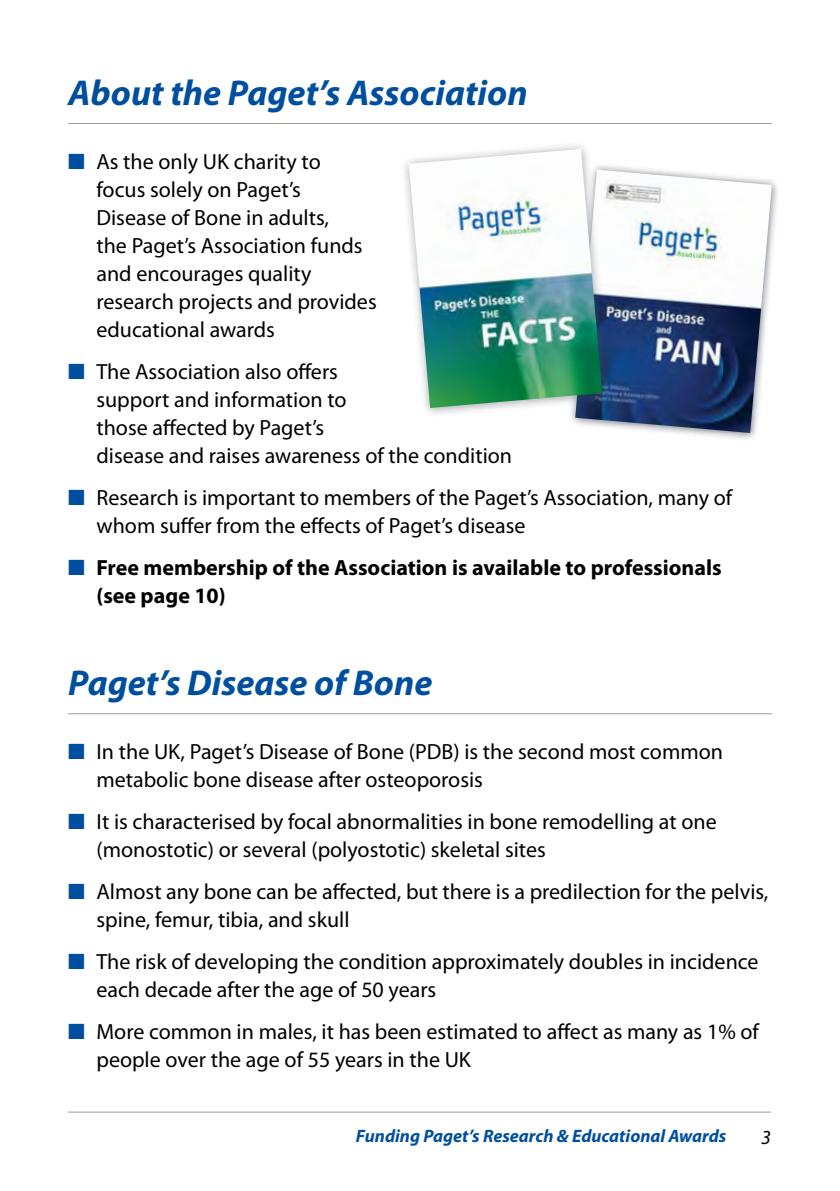
<style>
.page{position:relative;width:840px;height:1191px;background:#fff}
.page>*{position:absolute;margin:0;border:0;box-sizing:border-box;transform-origin:0 0}
.t1{font:italic 700 36px "Myriad Pro";color:#004f9f}
.t2{font:22px/28px "Myriad Pro";color:#000}
.t3{font:700 22px/28px "Myriad Pro";color:#000}
.t4{font:italic 20px "Myriad Pro";color:#000}
.t5{font:italic 700 18px "Myriad Pro";color:#004f9f}
.s1{color:#004f9f}
</style>
<div class="page">
<hr style="left:68px;top:1111px;width:702px;height:1px;background:#9d9d9c">
<hr style="left:68px;top:123px;width:703px;height:1px;background:#9d9d9c">
<hr style="left:68px;top:713px;width:703px;height:1px;background:#9d9d9c">
<div style="left:567px;top:162px;width:211px;height:278px;background:#434b59;opacity:.75"></div>
<img style="left:575px;top:170px;width:196px;height:263px">
<div style="left:399px;top:140px;width:212px;height:277px;background:#434b59;opacity:.5"></div>
<img style="left:408px;top:149px;width:194px;height:259px">
<h1 class="t1" style="left:68px;top:69px;width:461px">About the Paget’s Association</h1>
<p class="t2" style="left:96px;top:148px;width:281px;text-indent:-28px"><span class="s1">■</span> As the only UK charity to<br>focus solely on Paget’s<br>Disease of Bone in adults,<br>the Paget’s Association funds and encourages quality research projects and provides educational awards</p>
<p class="t2" style="left:96px;top:358px;width:417px;text-indent:-28px"><span class="s1">■</span> The Association also offers<br>support and information to<br>those affected by Paget’s<br>disease and raises awareness of the condition</p>
<p class="t2" style="left:96px;top:484px;width:637px;text-indent:-28px"><span class="s1">■</span> Research is important to members of the Paget’s Association, many of whom suffer from the effects of Paget’s disease</p>
<p class="t3" style="left:96px;top:553px;width:626px;text-indent:-28px"><span class="s1">■</span> Free membership of the Association is available to professionals (see page 10)</p>
<h1 class="t1" style="left:68px;top:659px;width:365px">Paget’s Disease of Bone</h1>
<p class="t2" style="left:96px;top:738px;width:627px;text-indent:-28px"><span class="s1">■</span> In the UK, Paget’s Disease of Bone (PDB) is the second most common metabolic bone disease after osteoporosis</p>
<p class="t2" style="left:96px;top:808px;width:621px;text-indent:-28px"><span class="s1">■</span> It is characterised by focal abnormalities in bone remodelling at one (monostotic) or several (polyostotic) skeletal sites</p>
<p class="t2" style="left:96px;top:878px;width:673px;text-indent:-28px"><span class="s1">■</span> Almost any bone can be affected, but there is a predilection for the pelvis, spine, femur, tibia, and skull</p>
<p class="t2" style="left:96px;top:948px;width:663px;text-indent:-28px"><span class="s1">■</span> The risk of developing the condition approximately doubles in incidence each decade after the age of 50 years</p>
<p class="t2" style="left:96px;top:1018px;width:663px;text-indent:-28px"><span class="s1">■</span> More common in males, it has been estimated to affect as many as 1% of people over the age of 55 years in the UK</p>
<p class="t5" style="left:356px;top:1124px;width:372px">Funding Paget’s Research &amp; Educational Awards</p>
<p class="t4" style="left:760px;top:1124px;width:11px">3</p>
</div>
